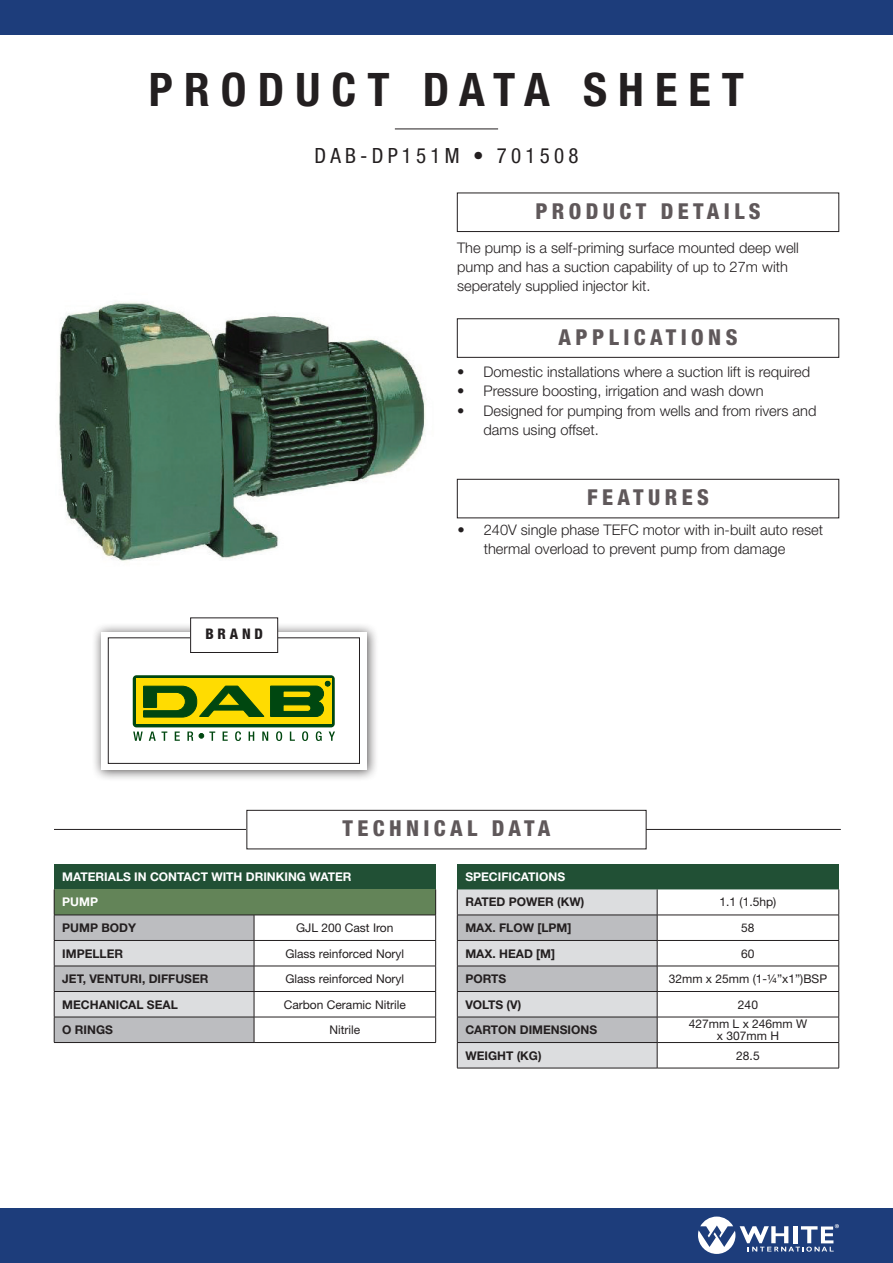
<style>
.page{position:relative;width:893px;height:1263px;background:#fff}
.page>*{position:absolute;margin:0;border:0;box-sizing:border-box;transform-origin:0 0}
.t1{font:700 condensed 46.35px "Helvetica Neue LT Std";letter-spacing:.24em;color:#231f20}
.t2{font:800 condensed 21.9px "Helvetica Neue LT Std";letter-spacing:.2em;color:#5f585a}
.t3{font:condensed 21px "Helvetica Neue LT Std";letter-spacing:.2em;color:#231f20}
.t4{font:300 14.7px/19.4px "Helvetica Neue LT Std";color:#231f20}
.t5{font:800 condensed 14.7px "Helvetica Neue LT Std";letter-spacing:.26em;color:#231f20}
.t6{font:12px/12px "Helvetica Neue LT Std";color:#231f20;text-align:center}
.t7{font:700 12px "Helvetica Neue LT Std";color:#231f20}
.t8{font:700 12px/25.3px "Helvetica Neue LT Std";color:#fff}
</style>
<div class="page">
<div style="left:0;top:0;width:893px;height:34px;background:#1d3d7b"></div>
<div style="left:0;top:1209px;width:893px;height:54px;background:#1d3d7b"></div>
<svg style="left:698px;top:1216px;width:141px;height:38px"></svg>
<div style="left:457px;top:193px;width:382px;height:39px;border:1px solid #231f20"></div>
<hr style="left:54px;top:829px;width:787px;height:1px;background:#231f20">
<hr style="left:395px;top:129px;width:103px;height:1px;background:#231f20">
<img style="left:58px;top:301px;width:367px;height:260px">
<div style="left:91px;top:623px;width:288px;height:158px;background:#231f20;opacity:.75"></div>
<div style="left:101px;top:632px;width:266px;height:138px;background:#fff"></div>
<div style="left:108px;top:638px;width:252px;height:125px;border:1px solid #231f20"></div>
<div style="left:191px;top:618px;width:87px;height:34px;background:#fff"></div>
<div style="left:190px;top:618px;width:88px;height:35px;border:1px solid #231f20"></div>
<div style="left:457px;top:479px;width:382px;height:39px;border:1px solid #231f20"></div>
<div style="left:247px;top:810px;width:399px;height:39px;background:#fff"></div>
<div style="left:247px;top:810px;width:399px;height:39px;border:1px solid #231f20"></div>
<div style="left:457px;top:864px;width:382px;height:25px;background:#215035"></div>
<svg style="left:457px;top:889px;width:382px;height:179px"></svg>
<hr style="left:457px;top:1068px;width:200px;height:1px;background:#231f20">
<hr style="left:657px;top:1068px;width:182px;height:1px;background:#231f20">
<div style="left:54px;top:864px;width:382px;height:25px;background:#215035"></div>
<div style="left:54px;top:889px;width:382px;height:26px;background:#638458"></div>
<hr style="left:254px;top:915px;width:182px;height:1px;background:#231f20">
<hr style="left:254px;top:940px;width:182px;height:1px;background:#231f20">
<hr style="left:254px;top:966px;width:182px;height:1px;background:#231f20">
<hr style="left:254px;top:991px;width:182px;height:1px;background:#231f20">
<hr style="left:254px;top:1017px;width:182px;height:1px;background:#231f20">
<svg style="left:54px;top:889px;width:201px;height:153px"></svg>
<svg style="left:435px;top:889px;width:1px;height:153px"></svg>
<hr style="left:54px;top:1042px;width:200px;height:1px;background:#231f20">
<hr style="left:254px;top:1042px;width:182px;height:1px;background:#231f20">
<svg style="left:133px;top:731px;width:10px;height:10px"></svg>
<svg style="left:149px;top:731px;width:18px;height:10px"></svg>
<svg style="left:175px;top:731px;width:5px;height:10px"></svg>
<svg style="left:187px;top:731px;width:6px;height:10px"></svg>
<svg style="left:223px;top:731px;width:5px;height:10px"></svg>
<svg style="left:235px;top:731px;width:6px;height:10px"></svg>
<svg style="left:249px;top:731px;width:5px;height:10px"></svg>
<svg style="left:262px;top:731px;width:6px;height:10px"></svg>
<svg style="left:276px;top:731px;width:6px;height:10px"></svg>
<svg style="left:290px;top:731px;width:5px;height:10px"></svg>
<svg style="left:302px;top:731px;width:6px;height:10px"></svg>
<svg style="left:316px;top:731px;width:6px;height:10px"></svg>
<svg style="left:329px;top:731px;width:6px;height:10px"></svg>
<div style="left:133px;top:675px;width:202px;height:52px;background:#004710;border-radius:4px"></div>
<div style="left:136px;top:678px;width:196px;height:46px;background:#ffdc01"></div>
<svg style="left:199px;top:731px;width:16px;height:10px"></svg>
<svg style="left:270px;top:681px;width:60px;height:36px"></svg>
<svg style="left:143px;top:686px;width:121px;height:31px"></svg>
<h1 class="t1" style="left:149px;top:62px;width:597px">PRODUCT DATA SHEET</h1>
<h3 class="t3" style="left:314px;top:143px;width:265px">DAB-DP151M • 701508</h3>
<h2 class="t2" style="left:535px;top:198px;width:227px">PRODUCT DETAILS</h2>
<p class="t4" style="left:457px;top:238px;width:343px">The pump is a self-priming surface mounted deep well pump and has a suction capability of up to 27m with seperately supplied injector kit.</p>
<h2 class="t2" style="left:559px;top:323px;width:180px">APPLICATIONS</h2>
<p class="t4" style="left:457px;top:362px;width:355px">• Domestic installations where a suction lift is required</p>
<p class="t4" style="left:457px;top:381px;width:308px">• Pressure boosting, irrigation and wash down</p>
<p class="t4" style="left:483px;top:400px;width:334px;text-indent:-26px">• Designed for pumping from wells and from rivers and dams using offset.</p>
<h2 class="t2" style="left:587px;top:484px;width:123px">FEATURES</h2>
<p class="t5" style="left:205px;top:624px;width:59px">BRAND</p>
<p class="t4" style="left:484px;top:520px;width:341px;text-indent:-26px">• 240V single phase TEFC motor with in-built auto reset thermal overload to prevent pump from damage</p>
<h2 class="t2" style="left:342px;top:815px;width:209px">TECHNICAL DATA</h2>
<p class="t8" style="left:465px;top:864px;width:101px">SPECIFICATIONS</p>
<p class="t7" style="left:465px;top:895px;width:120px">RATED POWER (KW)</p>
<p class="t6" style="left:720px;top:896px;width:58px">1.1 (1.5hp)</p>
<p class="t7" style="left:465px;top:920px;width:108px">MAX. FLOW [LPM]</p>
<p class="t6" style="left:741px;top:921px;width:15px">58</p>
<p class="t7" style="left:465px;top:946px;width:91px">MAX. HEAD [M]</p>
<p class="t6" style="left:741px;top:947px;width:15px">60</p>
<p class="t7" style="left:465px;top:971px;width:42px">PORTS</p>
<p class="t6" style="left:669px;top:972px;width:160px">32mm x 25mm (1-1/4”x1”)BSP</p>
<p class="t7" style="left:465px;top:997px;width:57px">VOLTS (V)</p>
<p class="t6" style="left:738px;top:998px;width:22px">240</p>
<p class="t7" style="left:465px;top:1022px;width:133px">CARTON DIMENSIONS</p>
<p class="t6" style="left:689px;top:1018px;width:120px">427mm L x 246mm W x 307mm H</p>
<p class="t7" style="left:465px;top:1048px;width:78px">WEIGHT (KG)</p>
<p class="t6" style="left:736px;top:1049px;width:25px">28.5</p>
<p class="t8" style="left:62px;top:864px;width:291px">MATERIALS IN CONTACT WITH DRINKING WATER<br>PUMP</p>
<p class="t7" style="left:62px;top:920px;width:75px">PUMP BODY</p>
<p class="t6" style="left:296px;top:921px;width:99px">GJL 200 Cast Iron</p>
<p class="t7" style="left:62px;top:946px;width:62px">IMPELLER</p>
<p class="t6" style="left:285px;top:947px;width:120px">Glass reinforced Noryl</p>
<p class="t7" style="left:62px;top:971px;width:148px">JET, VENTURI, DIFFUSER</p>
<p class="t6" style="left:285px;top:972px;width:120px">Glass reinforced Noryl</p>
<p class="t7" style="left:62px;top:997px;width:117px">MECHANICAL SEAL</p>
<p class="t6" style="left:284px;top:998px;width:124px">Carbon Ceramic Nitrile</p>
<p class="t7" style="left:62px;top:1022px;width:52px">O RINGS</p>
<p class="t6" style="left:329px;top:1024px;width:32px">Nitrile</p>
</div>
